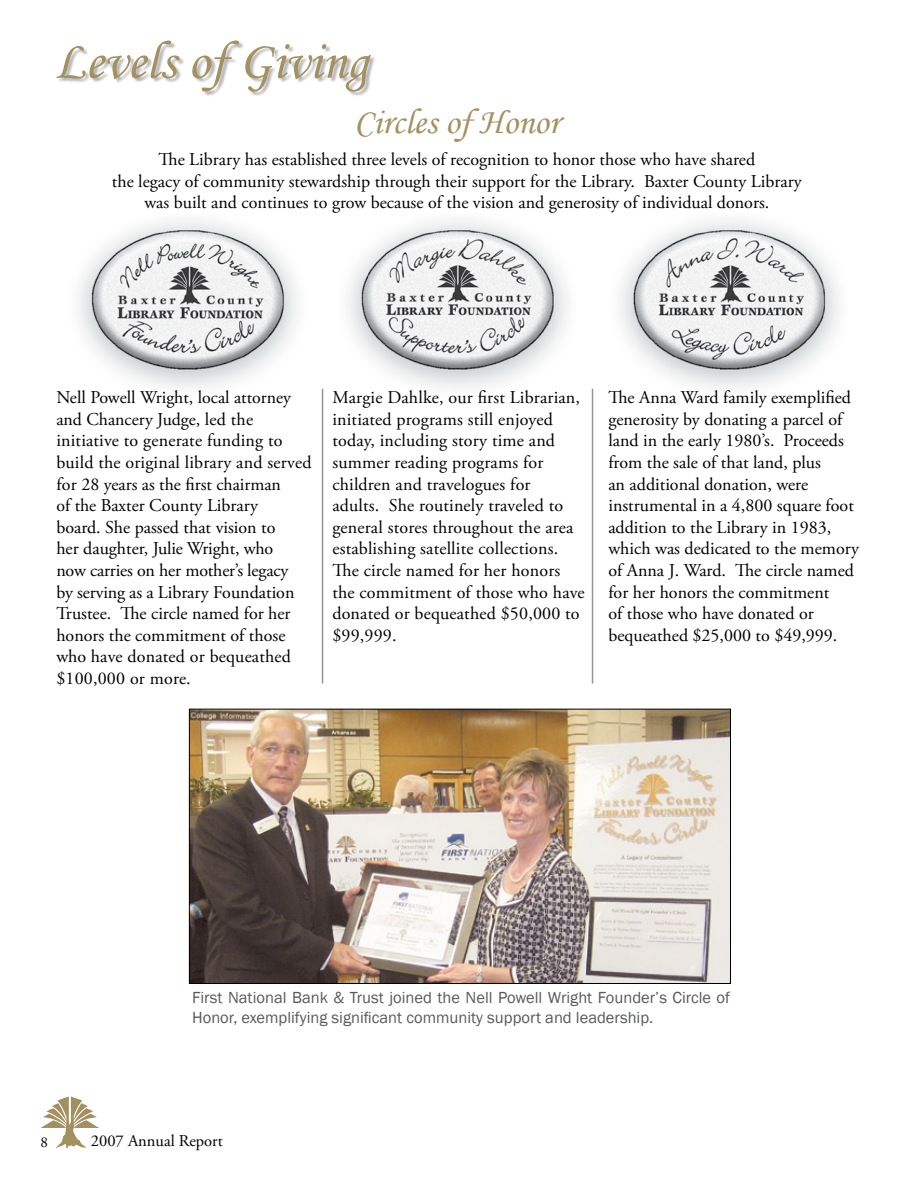
<style>
.page{position:relative;width:918px;height:1188px;background:#fff}
.page>*{position:absolute;margin:0;border:0;box-sizing:border-box;transform-origin:0 0}
.t1{font:54px "Monotype Corsiva";color:#a39161}
.t2{font:36px "Monotype Corsiva";color:#a39161}
.t3{font:18px/21.6px "Adobe Garamond Pro";color:#000}
.t4{font:16.5px/19.8px "Franklin Gothic";color:#58595b}
.t5{font:16.5px "Adobe Garamond Pro";color:#000}
.t6{font:15px "Adobe Garamond Pro";color:#000}
</style>
<div class="page">
<svg style="left:40px;top:1096px;width:59px;height:53px"></svg>
<div style="left:56px;top:40px;width:320px;height:58px;background:#000;opacity:.3"></div>
<img style="left:78px;top:220px;width:761px;height:207px">
<hr style="left:322px;top:389px;width:1px;height:295px;background:#939598">
<hr style="left:592px;top:389px;width:1px;height:295px;background:#939598">
<img style="left:191px;top:711px;width:538px;height:271px">
<div style="left:189px;top:709px;width:542px;height:275px;border:1px solid #000"></div>
<h1 class="t1" style="left:54px;top:28px;width:316px">Levels of Giving</h1>
<h2 class="t2" style="left:354px;top:100px;width:207px">Circles of Honor</h2>
<p class="t3" style="left:112px;top:149px;width:691px;text-align:center">The Library has established three levels of recognition to honor those who have shared<br>the legacy of community stewardship through their support for the Library. Baxter County Library was built and continues to grow because of the vision and generosity of individual donors.</p>
<p class="t3" style="left:56px;top:387px;width:257px">Nell Powell Wright, local attorney and Chancery Judge, led the initiative to generate funding to build the original library and served for 28 years as the first chairman<br>of the Baxter County Library<br>board. She passed that vision to<br>her daughter, Julie Wright, who<br>now carries on her mother’s legacy<br>by serving as a Library Foundation<br>Trustee. The circle named for her honors the commitment of those who have donated or bequeathed $100,000 or more.</p>
<p class="t3" style="left:332px;top:387px;width:254px">Margie Dahlke, our first Librarian, initiated programs still enjoyed today, including story time and summer reading programs for children and travelogues for<br>adults. She routinely traveled to general stores throughout the area establishing satellite collections.<br>The circle named for her honors the commitment of those who have donated or bequeathed $50,000 to $99,999.</p>
<p class="t3" style="left:608px;top:387px;width:252px">The Anna Ward family exemplified generosity by donating a parcel of land in the early 1980’s. Proceeds from the sale of that land, plus<br>an additional donation, were instrumental in a 4,800 square foot addition to the Library in 1983, which was dedicated to the memory of Anna J. Ward. The circle named for her honors the commitment<br>of those who have donated or bequeathed $25,000 to $49,999.</p>
<p class="t4" style="left:192px;top:988px;width:540px">First National Bank &amp; Trust joined the Nell Powell Wright Founder’s Circle of<br>Honor, exemplifying significant community support and leadership.</p>
<p class="t6" style="left:40px;top:1133px;width:9px">8</p>
<p class="t5" style="left:91px;top:1131px;width:134px">2007 Annual Report</p>
</div>
